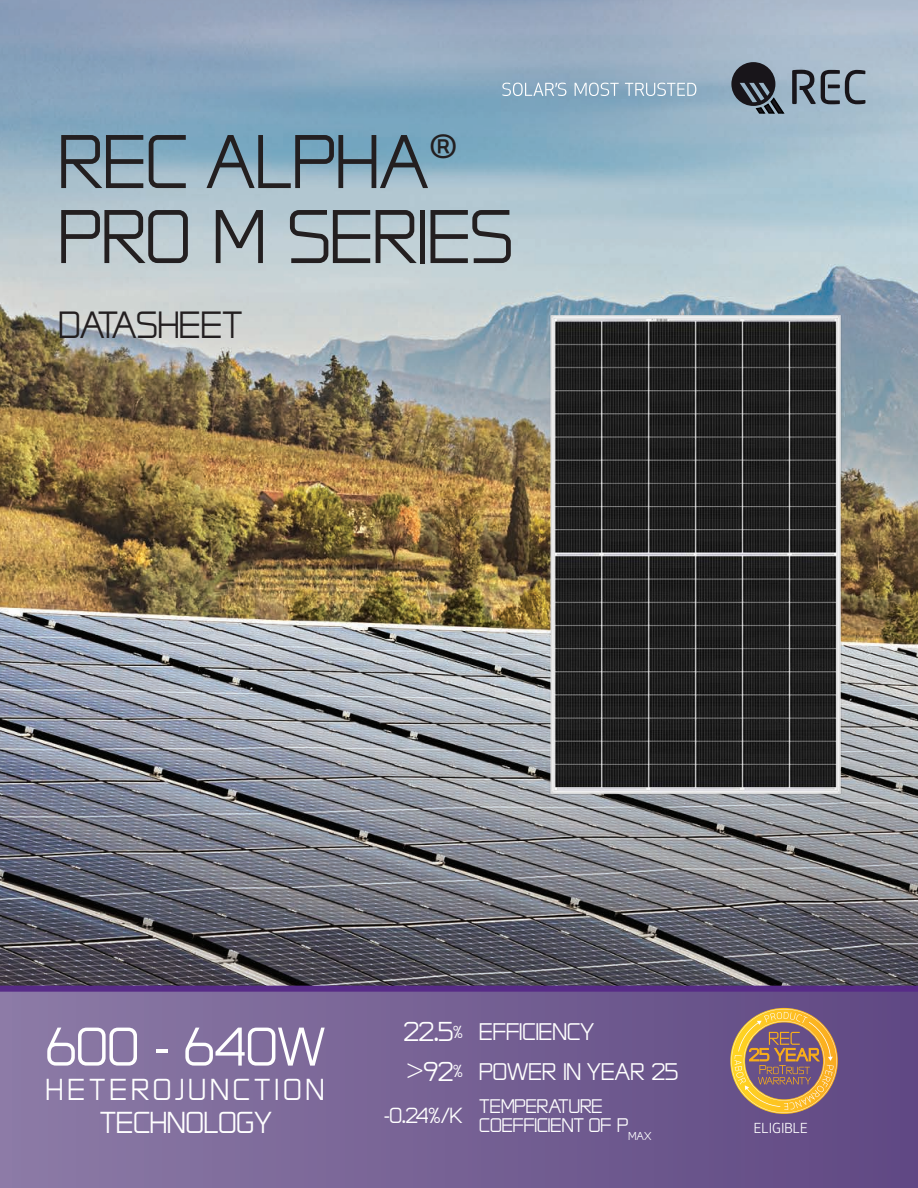
<style>
.page{position:relative;width:918px;height:1188px;background:#fff}
.page>*{position:absolute;margin:0;border:0;box-sizing:border-box;transform-origin:0 0}
.t1{font:90px "REC Tech 2011";color:#231f20}
.t2{font:64.5px "REC Tech 2011";color:#fff}
.t3{font:45px "REC Tech 2011";color:#231f20}
.t4{font:37.5px "Apex New";color:#231f20}
.t5{font:36px/33px "REC Tech 2011";letter-spacing:.115em;color:#fff;text-align:center}
.t6{font:28.5px/39.6px "REC Tech 2011";color:#fff}
.t7{font:23.4px/19.5px "REC Tech 2011";color:#fff}
.t8{font:13.5px "Apex New";color:#fff}
.s1{font-size:32.4px}
.s2{font-size:20.7px}
.s3{font-family:"Apex New";font-size:19.5px}
.s4{font-size:25.95px}
</style>
<div class="page">
<img style="left:0;top:0;width:918px;height:986px">
<div style="left:0;top:991px;width:918px;height:197px;background:linear-gradient(to right,#8c7ba6,#5f4883)"></div>
<svg style="left:731px;top:62px;width:55px;height:52px;background:#58626d"></svg>
<svg style="left:792px;top:70px;width:73px;height:34px;background:#717f8b"></svg>
<svg style="left:502px;top:83px;width:64px;height:13px"></svg>
<svg style="left:575px;top:83px;width:44px;height:13px"></svg>
<svg style="left:625px;top:83px;width:71px;height:13px"></svg>
<img style="left:514px;top:297px;width:343px;height:528px">
<div style="left:0;top:986px;width:918px;height:6px;background:#572b87"></div>
<svg style="left:730px;top:1008px;width:108px;height:106px;background:#a78265"></svg>
<h1 class="t1" style="left:59px;top:120px;width:372px">REC ALPHA</h1>
<h3 class="t4" style="left:429px;top:121px;width:31px">®</h3>
<h1 class="t1" style="left:59px;top:195px;width:456px">PRO M SERIES</h1>
<h3 class="t3" style="left:59px;top:304px;width:186px">DATASHEET</h3>
<h2 class="t2" style="left:46px;top:1017px;width:281px">600 - 640W</h2>
<h3 class="t5" style="left:46px;top:1072px;width:280px">HETEROJUNCTION<br>TECHNOLOGY</h3>
<p class="t6" style="left:404px;top:1011px;width:276px"><span class="s1">22.5</span><span class="s2">%</span> EFFICIENCY<br><span class="s3">&gt;</span><span class="s1">92</span><span class="s2">%</span> POWER IN YEAR 25</p>
<p class="t7" style="left:479px;top:1095px;width:174px;text-indent:-95px"><span class="s4">-0.24%/K</span> TEMPERATURE<br>COEFFICIENT OF P<sub>MAX</sub></p>
<p class="t8" style="left:754px;top:1119px;width:55px">ELIGIBLE</p>
</div>
